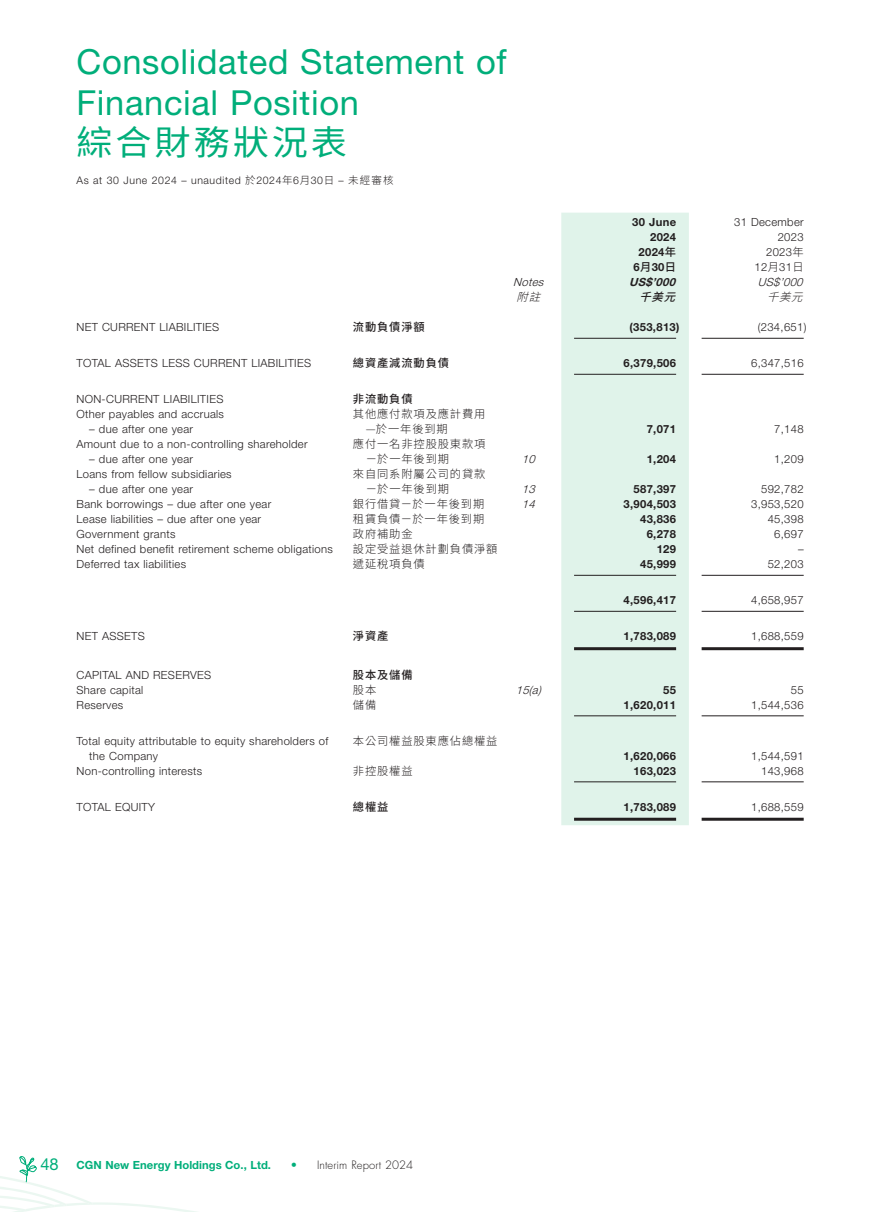
<style>
.page{position:relative;width:893px;height:1212px;background:#fff}
.page>*{position:absolute;margin:0;border:0;box-sizing:border-box;transform-origin:0 0}
.t1{font:34.5px/40.5px "Helvetica Neue LT Std";letter-spacing:.02em;color:#00ae7a}
.t2{font:34.5px "Source Han Sans TC";letter-spacing:.08em;color:#00ae7a;scale:1.05 1}
.Body_Text{font:300 11.25px/15px "Helvetica Neue LT Std";letter-spacing:.03em;color:#231f20}
.Body_Text-2{font:700 11.25px "Helvetica Neue LT Std";letter-spacing:.03em;color:#231f20}
.Body_Text-3{font:300 11.25px/15px "Source Han Sans TC";letter-spacing:.08em;color:#231f20}
.t3{font:700 11.25px "Helvetica Neue LT Std";letter-spacing:.005em;color:#00ae7a}
.Body_Text-4{font:500 11.25px "Source Han Sans TC";letter-spacing:.08em;color:#231f20}
.Body_Text-5{font:italic 300 11.25px "Helvetica Neue LT Std";color:#231f20}
.t4{font:300 11.25px "Futura Std";letter-spacing:.005em;color:#231f20}
.Body_Text-6{font:italic 700 11.25px "Helvetica Neue LT Std";color:#231f20}
.Body_Text-7{font:italic 300 11.25px "Source Han Sans TC";color:#231f20}
.Body_Text-8{font:italic 500 11.25px "Source Han Sans TC";color:#231f20}
.t5{font:300 10.5px "Helvetica Neue LT Std";letter-spacing:.06em;color:#231f20}
.s1{font-family:"Source Han Sans TC"}
.s2{font-family:"Source Han Sans TC";font-weight:500}
.s3{font-weight:400;font-size:16.5px}
.s4{color:#00ae7a}
</style>
<div class="page">
<svg style="left:0;top:1156px;width:197px;height:56px"></svg>
<div style="left:561px;top:213px;width:128px;height:612px;background:#e0f3ea"></div>
<hr style="left:574px;top:338px;width:102px;height:1px;background:#231f20">
<hr style="left:702px;top:338px;width:102px;height:1px;background:#231f20">
<hr style="left:574px;top:374px;width:102px;height:1px;background:#231f20">
<hr style="left:702px;top:374px;width:102px;height:1px;background:#231f20">
<hr style="left:574px;top:575px;width:102px;height:1px;background:#231f20">
<hr style="left:702px;top:575px;width:102px;height:1px;background:#231f20">
<hr style="left:574px;top:611px;width:102px;height:1px;background:#231f20">
<hr style="left:702px;top:611px;width:102px;height:1px;background:#231f20">
<hr style="left:574px;top:647px;width:102px;height:3px;background:#231f20">
<hr style="left:702px;top:647px;width:102px;height:3px;background:#231f20">
<hr style="left:574px;top:715px;width:102px;height:1px;background:#231f20">
<hr style="left:702px;top:715px;width:102px;height:1px;background:#231f20">
<hr style="left:574px;top:781px;width:102px;height:1px;background:#231f20">
<hr style="left:702px;top:781px;width:102px;height:1px;background:#231f20">
<hr style="left:574px;top:818px;width:102px;height:3px;background:#231f20">
<hr style="left:702px;top:818px;width:102px;height:3px;background:#231f20">
<h1 class="t1" style="left:77px;top:41px;width:432px">Consolidated Statement of<br>Financial Position</h1>
<h1 class="t2" style="left:77px;top:123px;width:259px">綜合財務狀況表</h1>
<p class="t5" style="left:77px;top:174px;width:319px">As at 30 June 2024 – unaudited <span class="s1">於</span>2024<span class="s1">年</span>6<span class="s1">月</span>30<span class="s1">日</span> – <span class="s1">未經審核</span></p>
<p class="Body_Text-2" style="left:632px;top:215px;width:45px">30 June</p>
<p class="Body_Text-2" style="left:650px;top:230px;width:27px">2024</p>
<p class="Body_Text-2" style="left:639px;top:245px;width:39px">2024<span class="s2">年</span></p>
<p class="Body_Text-2" style="left:634px;top:260px;width:44px">6<span class="s2">月</span>30<span class="s2">日</span></p>
<p class="Body_Text" style="left:734px;top:215px;width:71px">31 December</p>
<p class="Body_Text" style="left:778px;top:230px;width:27px">2023</p>
<p class="Body_Text" style="left:766px;top:245px;width:39px">2023<span class="s1">年</span></p>
<p class="Body_Text" style="left:755px;top:260px;width:51px">12<span class="s1">月</span>31<span class="s1">日</span></p>
<p class="Body_Text-5" style="left:513px;top:275px;width:35px">Notes</p>
<p class="Body_Text-6" style="left:629px;top:275px;width:51px">US$’000</p>
<p class="Body_Text-5" style="left:758px;top:275px;width:50px">US$’000</p>
<p class="Body_Text-7" style="left:517px;top:291px;width:33px">附註</p>
<p class="Body_Text-8" style="left:639px;top:291px;width:46px">千美元</p>
<p class="Body_Text-7" style="left:767px;top:291px;width:46px">千美元</p>
<p class="Body_Text" style="left:77px;top:320px;width:144px">NET CURRENT LIABILITIES</p>
<p class="Body_Text-4" style="left:353px;top:321px;width:73px">流動負債淨額</p>
<p class="Body_Text-2" style="left:630px;top:320px;width:51px">(353,813)</p>
<p class="Body_Text" style="left:758px;top:320px;width:50px">(234,651)</p>
<p class="Body_Text" style="left:77px;top:356px;width:236px">TOTAL ASSETS LESS CURRENT LIABILITIES</p>
<p class="Body_Text-4" style="left:353px;top:357px;width:98px">總資產減流動負債</p>
<p class="Body_Text-2" style="left:624px;top:356px;width:54px">6,379,506</p>
<p class="Body_Text" style="left:751px;top:356px;width:54px">6,347,516</p>
<p class="Body_Text" style="left:77px;top:392px;width:148px">NON-CURRENT LIABILITIES</p>
<p class="Body_Text-4" style="left:353px;top:393px;width:61px">非流動負債</p>
<p class="Body_Text" style="left:77px;top:407px;width:149px">Other payables and accruals</p>
<p class="Body_Text" style="left:89px;top:422px;width:105px">– due after one year</p>
<p class="Body_Text-3" style="left:366px;top:407px;width:121px;text-indent:-13px">其他應付款項及應計費用—於一年後到期</p>
<p class="Body_Text-2" style="left:647px;top:422px;width:31px">7,071</p>
<p class="Body_Text" style="left:774px;top:422px;width:31px">7,148</p>
<p class="Body_Text" style="left:77px;top:437px;width:233px">Amount due to a non-controlling shareholder</p>
<p class="Body_Text-3" style="left:353px;top:437px;width:134px">應付一名非控股股東款項</p>
<p class="Body_Text" style="left:89px;top:452px;width:105px">– due after one year</p>
<p class="Body_Text-3" style="left:366px;top:452px;width:85px">－於一年後到期</p>
<p class="Body_Text-5" style="left:522px;top:452px;width:18px">10</p>
<p class="Body_Text-2" style="left:647px;top:452px;width:31px">1,204</p>
<p class="Body_Text" style="left:774px;top:452px;width:31px">1,209</p>
<p class="Body_Text" style="left:77px;top:467px;width:157px">Loans from fellow subsidiaries</p>
<p class="Body_Text-3" style="left:353px;top:467px;width:134px">來自同系附屬公司的貸款</p>
<p class="Body_Text" style="left:89px;top:482px;width:105px">– due after one year</p>
<p class="Body_Text-3" style="left:366px;top:482px;width:85px">－於一年後到期</p>
<p class="Body_Text-5" style="left:522px;top:482px;width:18px">13</p>
<p class="Body_Text-2" style="left:634px;top:482px;width:44px">587,397</p>
<p class="Body_Text" style="left:761px;top:482px;width:44px">592,782</p>
<p class="Body_Text" style="left:77px;top:497px;width:196px">Bank borrowings – due after one year</p>
<p class="Body_Text-3" style="left:353px;top:497px;width:133px">銀行借貸－於一年後到期</p>
<p class="Body_Text-5" style="left:522px;top:497px;width:18px">14</p>
<p class="Body_Text-2" style="left:624px;top:497px;width:54px">3,904,503</p>
<p class="Body_Text" style="left:751px;top:497px;width:54px">3,953,520</p>
<p class="Body_Text" style="left:77px;top:512px;width:186px">Lease liabilities – due after one year</p>
<p class="Body_Text-3" style="left:353px;top:512px;width:133px">租賃負債－於一年後到期</p>
<p class="Body_Text-2" style="left:640px;top:512px;width:37px">43,836</p>
<p class="Body_Text" style="left:768px;top:512px;width:37px">45,398</p>
<p class="Body_Text" style="left:77px;top:527px;width:100px">Government grants</p>
<p class="Body_Text-3" style="left:353px;top:527px;width:61px">政府補助金</p>
<p class="Body_Text-2" style="left:647px;top:527px;width:31px">6,278</p>
<p class="Body_Text" style="left:774px;top:527px;width:31px">6,697</p>
<p class="Body_Text" style="left:77px;top:542px;width:258px">Net defined benefit retirement scheme obligations</p>
<p class="Body_Text-3" style="left:353px;top:542px;width:146px">設定受益退休計劃負債淨額</p>
<p class="Body_Text-2" style="left:657px;top:542px;width:21px">129</p>
<p class="Body_Text" style="left:798px;top:542px;width:7px">–</p>
<p class="Body_Text" style="left:77px;top:557px;width:111px">Deferred tax liabilities</p>
<p class="Body_Text-3" style="left:353px;top:557px;width:73px">遞延稅項負債</p>
<p class="Body_Text-2" style="left:640px;top:557px;width:37px">45,999</p>
<p class="Body_Text" style="left:768px;top:557px;width:37px">52,203</p>
<p class="Body_Text-2" style="left:624px;top:593px;width:54px">4,596,417</p>
<p class="Body_Text" style="left:751px;top:593px;width:54px">4,658,957</p>
<p class="Body_Text" style="left:77px;top:629px;width:70px">NET ASSETS</p>
<p class="Body_Text-4" style="left:353px;top:630px;width:37px">淨資產</p>
<p class="Body_Text-2" style="left:624px;top:629px;width:54px">1,783,089</p>
<p class="Body_Text" style="left:751px;top:629px;width:54px">1,688,559</p>
<p class="Body_Text" style="left:77px;top:667px;width:136px">CAPITAL AND RESERVES</p>
<p class="Body_Text-4" style="left:353px;top:668px;width:61px">股本及儲備</p>
<p class="Body_Text" style="left:77px;top:682px;width:68px">Share capital</p>
<p class="Body_Text-3" style="left:353px;top:682px;width:25px">股本</p>
<p class="Body_Text-5" style="left:516px;top:683px;width:27px">15(a)</p>
<p class="Body_Text-2" style="left:663px;top:683px;width:14px">55</p>
<p class="Body_Text" style="left:791px;top:682px;width:14px">55</p>
<p class="Body_Text" style="left:77px;top:697px;width:48px">Reserves</p>
<p class="Body_Text-3" style="left:353px;top:697px;width:25px">儲備</p>
<p class="Body_Text-2" style="left:624px;top:698px;width:54px">1,620,011</p>
<p class="Body_Text" style="left:751px;top:697px;width:54px">1,544,536</p>
<p class="Body_Text" style="left:89px;top:733px;width:241px;text-indent:-13px">Total equity attributable to equity shareholders of the Company</p>
<p class="Body_Text-3" style="left:353px;top:733px;width:146px">本公司權益股東應佔總權益</p>
<p class="Body_Text-2" style="left:624px;top:749px;width:54px">1,620,066</p>
<p class="Body_Text" style="left:751px;top:748px;width:54px">1,544,591</p>
<p class="Body_Text" style="left:77px;top:763px;width:127px">Non-controlling interests</p>
<p class="Body_Text-3" style="left:353px;top:763px;width:61px">非控股權益</p>
<p class="Body_Text-2" style="left:634px;top:764px;width:44px">163,023</p>
<p class="Body_Text" style="left:761px;top:763px;width:44px">143,968</p>
<p class="Body_Text" style="left:77px;top:799px;width:80px">TOTAL EQUITY</p>
<p class="Body_Text-4" style="left:353px;top:800px;width:37px">總權益</p>
<p class="Body_Text-2" style="left:624px;top:800px;width:54px">1,783,089</p>
<p class="Body_Text" style="left:751px;top:799px;width:54px">1,688,559</p>
<p class="t3" style="left:41px;top:1158px;width:232px"><span class="s3">48</span> CGN New Energy Holdings Co., Ltd.</p>
<p class="t4" style="left:291px;top:1158px;width:124px"><span class="s4">•</span> Interim Report 2024</p>
</div>
